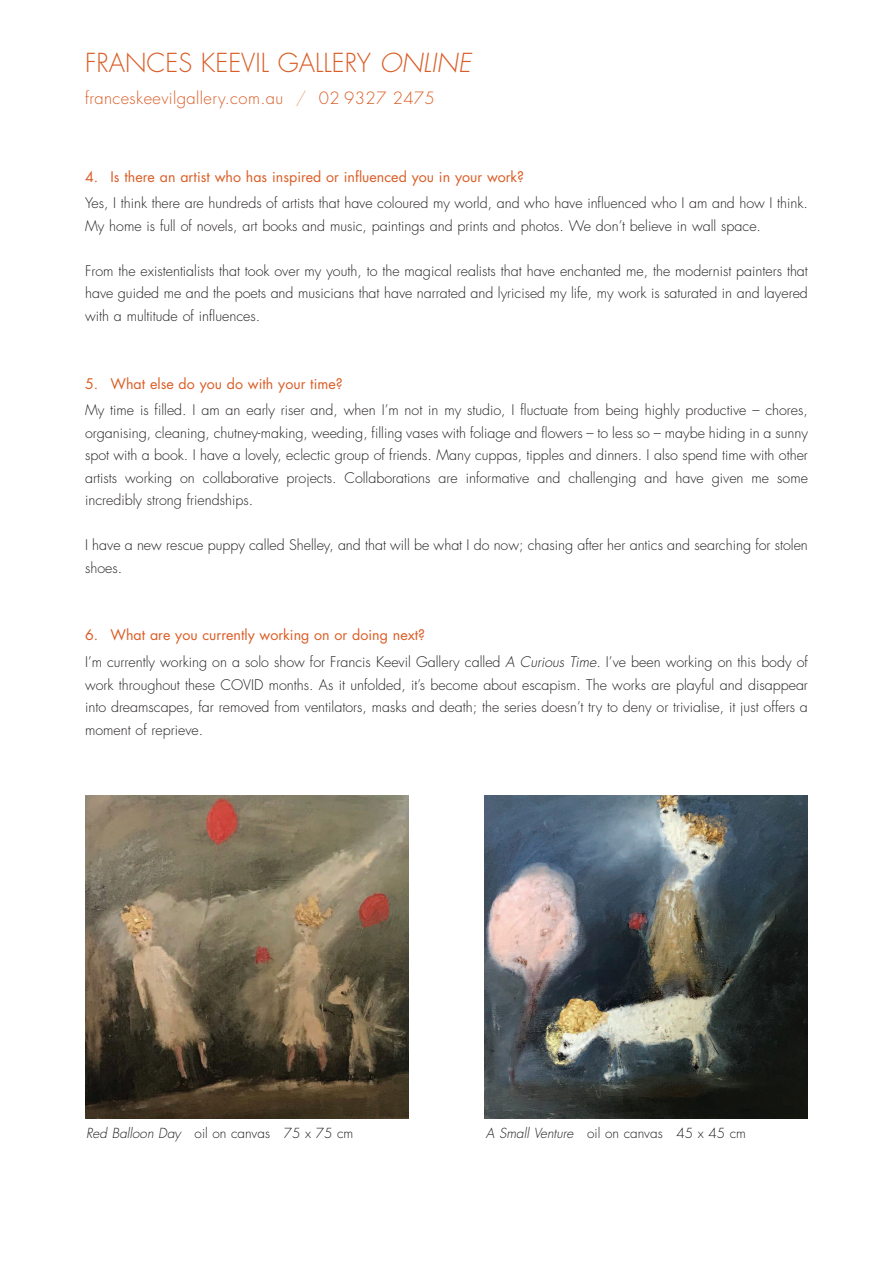
<style>
.page{position:relative;width:893px;height:1263px;background:#fff}
.page>*{position:absolute;margin:0;border:0;box-sizing:border-box;transform-origin:0 0}
.t1{font:300 25.5px "Futura";color:#da5d26}
.t2{font:300 16.5px "Futura";letter-spacing:.025em;color:#da5d26}
.t3{font:300 14.25px/22.5px "Futura";color:#231f20}
.t4{font:14.25px "Futura";color:#da5d26}
.t5{font:300 13.5px "Futura";color:#231f20}
.s1{font-style:italic}
.s2{color:#eaa77e}
.s3{font-weight:400;color:#da5d26}
</style>
<div class="page">
<img style="left:85px;top:795px;width:323px;height:323px">
<img style="left:485px;top:795px;width:323px;height:323px">
<h1 class="t1" style="left:85px;top:51px;width:387px">FRANCES KEEVIL GALLERY <span class="s1">ONLINE</span></h1>
<p class="t2" style="left:85px;top:90px;width:351px">franceskeevilgallery.com.au <span class="s2">/</span> 02 9327 2475</p>
<p class="t4" style="left:85px;top:170px;width:441px">4. Is there an artist who has inspired or influenced you in your work?</p>
<p class="t3" style="left:85px;top:193px;width:724px">Yes, I think there are hundreds of artists that have coloured my world, and who have influenced who I am and how I think.<br>My home is full of novels, art books and music, paintings and prints and photos. We don’t believe in wall space.</p>
<p class="t3" style="left:85px;top:261px;width:724px;text-align:justify">From the existentialists that took over my youth, to the magical realists that have enchanted me, the modernist painters that have guided me and the poets and musicians that have narrated and lyricised my life, my work is saturated in and layered with a multitude of influences.</p>
<p class="t4" style="left:85px;top:377px;width:259px">5. What else do you do with your time?</p>
<p class="t3" style="left:85px;top:400px;width:724px;text-align:justify">My time is filled. I am an early riser and, when I’m not in my studio, I fluctuate from being highly productive – chores, organising, cleaning, chutney-making, weeding, filling vases with foliage and flowers – to less so – maybe hiding in a sunny spot with a book. I have a lovely, eclectic group of friends. Many cuppas, tipples and dinners. I also spend time with other artists working on collaborative projects. Collaborations are informative and challenging and have given me some incredibly strong friendships.</p>
<p class="t3" style="left:85px;top:535px;width:724px">I have a new rescue puppy called Shelley, and that will be what I do now; chasing after her antics and searching for stolen shoes.</p>
<p class="t3" style="left:85px;top:623px;width:724px;line-height:26.7px"><span class="s3">6. What are you currently working on or doing next?<br></span>I’m currently working on a solo show for Francis Keevil Gallery called <span class="s1">A Curious Time</span>. I’ve been working on this body of</p>
<p class="t3" style="left:85px;top:674px;width:724px;text-align:justify">work throughout these COVID months. As it unfolded, it’s become about escapism. The works are playful and disappear into dreamscapes, far removed from ventilators, masks and death; the series doesn’t try to deny or trivialise, it just offers a moment of reprieve.</p>
<p class="t5" style="left:86px;top:1127px;width:269px"><span class="s1">Red Balloon Day</span> oil on canvas 75 x 75 cm</p>
<p class="t5" style="left:486px;top:1127px;width:262px"><span class="s1">A Small Venture</span> oil on canvas 45 x 45 cm</p>
</div>
